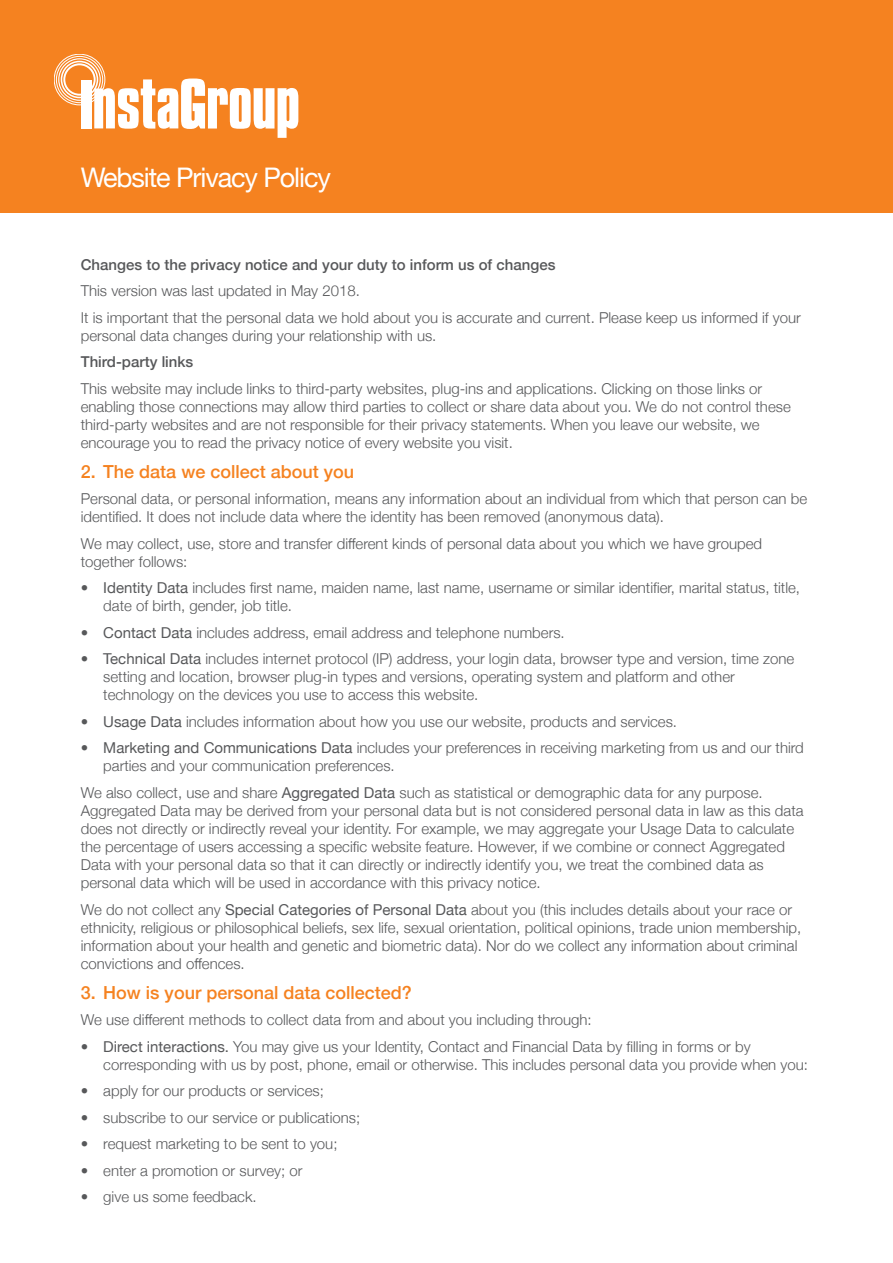
<style>
.page{position:relative;width:893px;height:1263px;background:#fff}
.page>*{position:absolute;margin:0;border:0;box-sizing:border-box;transform-origin:0 0}
.t1{font:27px "Helvetica Neue";letter-spacing:-.04em;color:#fff}
.t2{font:500 18px "Helvetica Neue";color:#f58220}
.t3{font:300 15px/18px "Helvetica Neue";color:#57585a}
.t4{font:500 15px "Helvetica Neue";color:#57585a}
.s1{font-weight:400}
</style>
<div class="page">
<div style="left:0;top:0;width:893px;height:213px;background:#f58220"></div>
<div style="left:63px;top:63px;width:33px;height:33px;border:2px solid #fff;border-radius:50%"></div>
<div style="left:54px;top:54px;width:51px;height:51px;border:1px solid #fff;border-radius:50%"></div>
<div style="left:56px;top:56px;width:47px;height:47px;border:1px solid #fff;border-radius:50%"></div>
<div style="left:58px;top:58px;width:43px;height:43px;border:1px solid #fff;border-radius:50%"></div>
<div style="left:61px;top:61px;width:37px;height:37px;border:2px solid #fff;border-radius:50%"></div>
<div style="left:81px;top:80px;width:10px;height:48px;background:#fff"></div>
<svg style="left:94px;top:79px;width:204px;height:59px"></svg>
<p class="t1" style="left:81px;top:158px;width:252px">Website Privacy Policy</p>
<p class="t4" style="left:81px;top:252px;width:476px">Changes to the privacy notice and your duty to inform us of changes</p>
<p class="t3" style="left:81px;top:281px;width:281px">This version was last updated in May 2018.</p>
<p class="t3" style="left:81px;top:307px;width:722px">It is important that the personal data we hold about you is accurate and current. Please keep us informed if your personal data changes during your relationship with us.</p>
<p class="t4" style="left:81px;top:350px;width:114px">Third-party links</p>
<p class="t3" style="left:81px;top:378px;width:711px">This website may include links to third-party websites, plug-ins and applications. Clicking on those links or enabling those connections may allow third parties to collect or share data about you. We do not control these third-party websites and are not responsible for their privacy statements. When you leave our website, we encourage you to read the privacy notice of every website you visit.</p>
<p class="t2" style="left:81px;top:457px;width:275px">2. The data we collect about you</p>
<p class="t3" style="left:81px;top:489px;width:728px">Personal data, or personal information, means any information about an individual from which that person can be identified. It does not include data where the identity has been removed (anonymous data).</p>
<p class="t3" style="left:81px;top:533px;width:683px">We may collect, use, store and transfer different kinds of personal data about you which we have grouped together follows:</p>
<p class="t3" style="left:103px;top:578px;width:698px;text-indent:-22px">• <span class="s1">Identity Data</span> includes first name, maiden name, last name, username or similar identifier, marital status, title, date of birth, gender, job title.</p>
<p class="t3" style="left:81px;top:622px;width:485px">• <span class="s1">Contact Data</span> includes address, email address and telephone numbers.</p>
<p class="t3" style="left:103px;top:649px;width:693px;text-indent:-22px">• <span class="s1">Technical Data</span> includes internet protocol (IP) address, your login data, browser type and version, time zone setting and location, browser plug-in types and versions, operating system and platform and other technology on the devices you use to access this website.</p>
<p class="t3" style="left:81px;top:711px;width:598px">• <span class="s1">Usage Data</span> includes information about how you use our website, products and services.</p>
<p class="t3" style="left:103px;top:738px;width:702px;text-indent:-22px">• <span class="s1">Marketing and Communications Data</span> includes your preferences in receiving marketing from us and our third parties and your communication preferences.</p>
<p class="t3" style="left:81px;top:782px;width:724px">We also collect, use and share <span class="s1">Aggregated Data</span> such as statistical or demographic data for any purpose.<br>Aggregated Data may be derived from your personal data but is not considered personal data in law as this data does not directly or indirectly reveal your identity. For example, we may aggregate your Usage Data to calculate the percentage of users accessing a specific website feature. However, if we combine or connect Aggregated Data with your personal data so that it can directly or indirectly identify you, we treat the combined data as personal data which will be used in accordance with this privacy notice.</p>
<p class="t3" style="left:81px;top:899px;width:722px">We do not collect any <span class="s1">Special Categories of Personal Data</span> about you (this includes details about your race or ethnicity, religious or philosophical beliefs, sex life, sexual orientation, political opinions, trade union membership, information about your health and genetic and biometric data). Nor do we collect any information about criminal convictions and offences.</p>
<p class="t2" style="left:81px;top:978px;width:332px">3. How is your personal data collected?</p>
<p class="t3" style="left:81px;top:1010px;width:512px">We use different methods to collect data from and about you including through:</p>
<p class="t3" style="left:103px;top:1036px;width:706px;text-indent:-22px">• <span class="s1">Direct interactions.</span> You may give us your Identity, Contact and Financial Data by filling in forms or by corresponding with us by post, phone, email or otherwise. This includes personal data you provide when you:</p>
<p class="t3" style="left:81px;top:1081px;width:245px">• apply for our products or services;</p>
<p class="t3" style="left:81px;top:1107px;width:281px">• subscribe to our service or publications;</p>
<p class="t3" style="left:81px;top:1134px;width:258px">• request marketing to be sent to you;</p>
<p class="t3" style="left:81px;top:1160px;width:223px">• enter a promotion or survey; or</p>
<p class="t3" style="left:81px;top:1187px;width:177px">• give us some feedback.</p>
</div>
